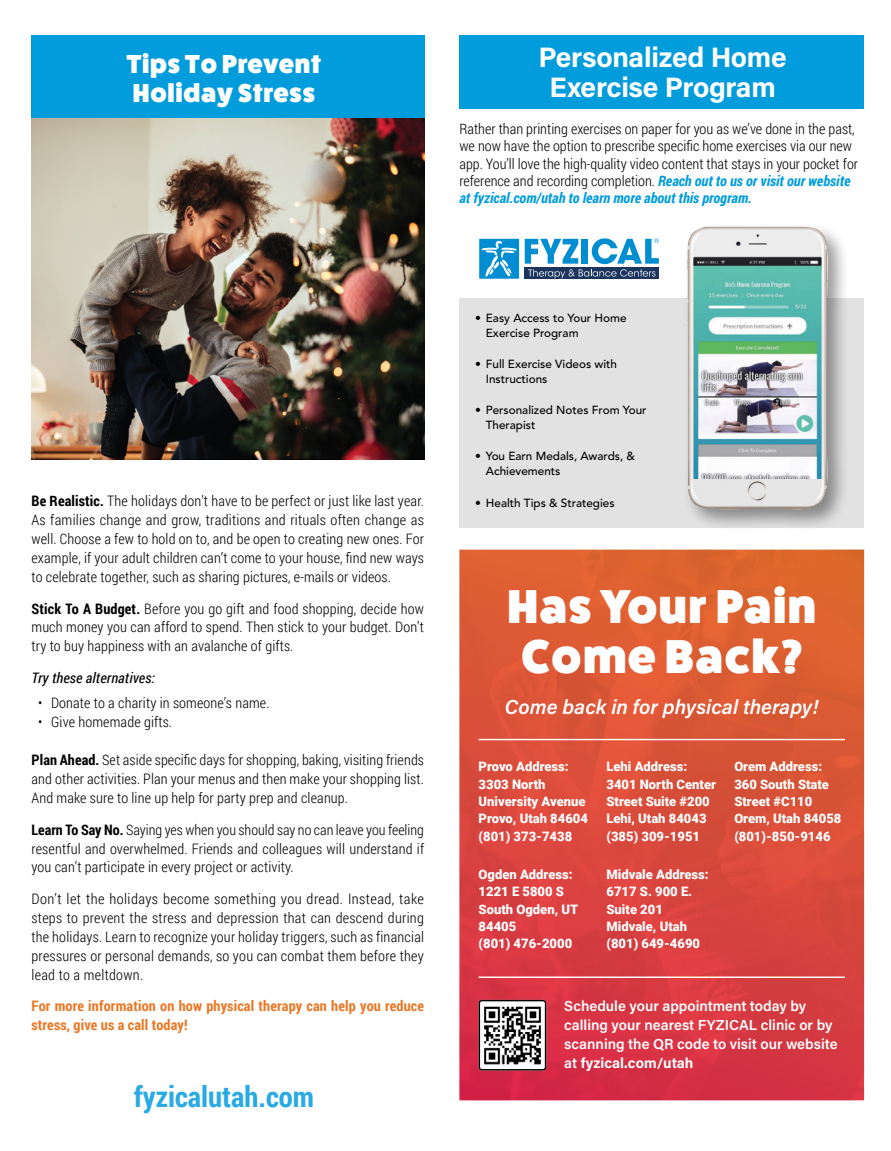
<style>
.page{position:relative;width:891px;height:1151px;background:#fff}
.page>*{position:absolute;margin:0;border:0;box-sizing:border-box;transform-origin:0 0}
.t1{font:800 47.7px/50.4px "Fat Frank";letter-spacing:.03em;color:#fff}
.t2{font:700 28.8px "Roboto Condensed";color:#29aae2}
.t3{font:700 28.12px/29.9px "Acumin Pro";letter-spacing:-.01em;color:#fff;text-align:center}
.t4{font:800 26.1px/28.8px "Fat Frank";letter-spacing:.03em;color:#fff}
.t5{font:italic 600 20.25px "Acumin Pro";color:#fff}
.t6{font:300 14.4px/18.9px "Roboto Condensed";letter-spacing:.01em;color:#000;text-align:justify}
.t7{font:600 14.4px/18.9px "Acumin Pro";color:#fff}
.t8{font:700 14.4px/18.9px "Roboto Condensed";letter-spacing:.01em;color:#ea7825}
.t9{font:italic 14.4px "Roboto Condensed";letter-spacing:.01em;color:#000}
.t10{font:900 13.05px/17.3px "Roboto";color:#fff}
.t11{font:500 11.7px/14.4px "Avenir LT Std";color:#000}
.s1{font-weight:700;font-style:italic;color:#009cdc}
.s2{font-weight:700}
</style>
<div class="page">
<div style="left:31px;top:35px;width:393px;height:84px;background:#009cdc"></div>
<img style="left:459px;top:549px;width:405px;height:551px">
<div style="left:459px;top:35px;width:405px;height:74px;background:#009cdc"></div>
<div style="left:459px;top:299px;width:405px;height:229px;background:#e1e2e1"></div>
<div style="left:682px;top:222px;width:168px;height:309px;background:#000;opacity:.4"></div>
<img style="left:685px;top:226px;width:147px;height:286px">
<img style="left:692px;top:256px;width:129px;height:222px">
<div style="left:525px;top:267px;width:134px;height:12px;background:#1c355e"></div>
<svg style="left:525px;top:238px;width:134px;height:40px"></svg>
<svg style="left:479px;top:239px;width:40px;height:40px;background:#33a4da"></svg>
<img style="left:479px;top:999px;width:67px;height:71px">
<div style="left:479px;top:999px;width:67px;height:71px;border:1px solid #000;border-radius:3px"></div>
<hr style="left:479px;top:738px;width:366px;height:2px;background:#fff">
<hr style="left:479px;top:976px;width:366px;height:1px;background:#fff">
<img style="left:32px;top:119px;width:392px;height:340px">
<p class="t4" style="left:127px;top:49px;width:196px">Tips To Prevent<br>Holiday Stress</p>
<p class="t3" style="left:539px;top:41px;width:250px">Personalized Home<br>Exercise Program</p>
<p class="t6" style="left:459px;top:120px;width:400px;line-height:17.3px;text-align:left">Rather than printing exercises on paper for you as we’ve done in the past, we now have the option to prescribe specific home exercises via our new app. You’ll love the high-quality video content that stays in your pocket for reference and recording completion. <span class="s1">Reach out to us or visit our website at fyzical.com/utah to learn more about this program.</span></p>
<p class="t6" style="left:31px;top:491px;width:394px"><span class="s2">Be Realistic.</span> The holidays don’t have to be perfect or just like last year.<br>As families change and grow, traditions and rituals often change as well. Choose a few to hold on to, and be open to creating new ones. For example, if your adult children can’t come to your house, find new ways to celebrate together, such as sharing pictures, e-mails or videos.</p>
<p class="t6" style="left:31px;top:598px;width:394px"><span class="s2">Stick To A Budget.</span> Before you go gift and food shopping, decide how much money you can afford to spend. Then stick to your budget. Don’t try to buy happiness with an avalanche of gifts.</p>
<p class="t9" style="left:31px;top:667px;width:125px">Try these alternatives:</p>
<p class="t6" style="left:38px;top:693px;width:233px">• Donate to a charity in someone’s name.</p>
<p class="t6" style="left:38px;top:712px;width:136px">• Give homemade gifts.</p>
<p class="t6" style="left:31px;top:750px;width:394px"><span class="s2">Plan Ahead.</span> Set aside specific days for shopping, baking, visiting friends and other activities. Plan your menus and then make your shopping list.<br>And make sure to line up help for party prep and cleanup.</p>
<p class="t6" style="left:31px;top:819px;width:394px"><span class="s2">Learn To Say No.</span> Saying yes when you should say no can leave you feeling resentful and overwhelmed. Friends and colleagues will understand if you can’t participate in every project or activity.</p>
<p class="t6" style="left:31px;top:889px;width:394px">Don’t let the holidays become something you dread. Instead, take steps to prevent the stress and depression that can descend during the holidays. Learn to recognize your holiday triggers, such as financial pressures or personal demands, so you can combat them before they lead to a meltdown.</p>
<p class="t8" style="left:31px;top:996px;width:394px">For more information on how physical therapy can help you reduce stress, give us a call today!</p>
<p class="t2" style="left:134px;top:1076px;width:182px">fyzicalutah.com</p>
<p class="t11" style="left:486px;top:311px;width:142px;text-indent:-11px">• Easy Access to Your Home<br>Exercise Program</p>
<p class="t11" style="left:486px;top:357px;width:133px;text-indent:-11px">• Full Exercise Videos with<br>Instructions</p>
<p class="t11" style="left:486px;top:403px;width:162px;text-indent:-11px">• Personalized Notes From Your<br>Therapist</p>
<p class="t11" style="left:486px;top:449px;width:151px;text-indent:-11px">• You Earn Medals, Awards, &amp;<br>Achievements</p>
<p class="t11" style="left:475px;top:495px;width:141px">• Health Tips &amp; Strategies</p>
<p class="t1" style="left:508px;top:581px;width:310px">Has Your Pain<br>Come Back?</p>
<p class="t5" style="left:505px;top:692px;width:315px">Come back in for physical therapy!</p>
<p class="t10" style="left:479px;top:757px;width:111px">Provo Address:<br>3303 North<br>University Avenue<br>Provo, Utah 84604 (801) 373-7438</p>
<p class="t10" style="left:606px;top:757px;width:111px">Lehi Address:<br>3401 North Center<br>Street Suite #200<br>Lehi, Utah 84043 (385) 309-1951</p>
<p class="t10" style="left:734px;top:757px;width:109px">Orem Address:<br>360 South State<br>Street #C110<br>Orem, Utah 84058 (801)-850-9146</p>
<p class="t10" style="left:479px;top:864px;width:101px">Ogden Address:<br>1221 E 5800 S<br>South Ogden, UT<br>84405<br>(801) 476-2000</p>
<p class="t10" style="left:606px;top:864px;width:104px">Midvale Address:<br>6717 S. 900 E.<br>Suite 201<br>Midvale, Utah (801) 649-4690</p>
<p class="t7" style="left:564px;top:996px;width:275px">Schedule your appointment today by calling your nearest FYZICAL clinic or by scanning the QR code to visit our website at <span class="s2">fyzical.com/utah</span></p>
</div>
